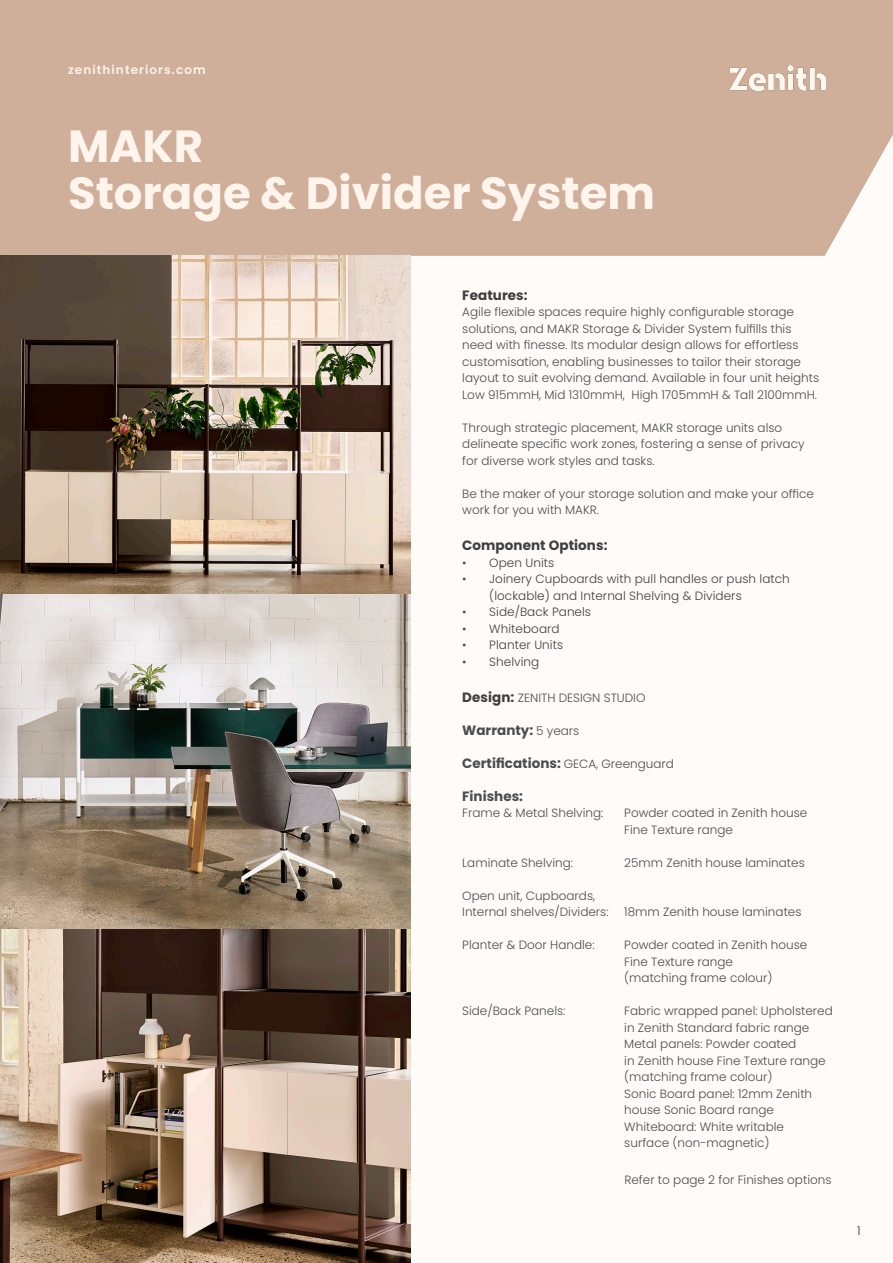
<style>
.page{position:relative;width:893px;height:1263px;background:#fffbf8}
.page>*{position:absolute;margin:0;border:0;box-sizing:border-box;transform-origin:0 0}
.PRODUCT_NAME{font:700 45px "Poppins";color:#fff5ed}
.COPY{font:700 13.5px "Poppins";color:#4b4c4d}
.COPY-2{font:700 13.5px "Poppins";letter-spacing:.005em;color:#3e3e3f}
.COPY-3{font:300 12px/16.5px "Poppins";color:#4b4c4d}
.t1{font:300 12px/16.5px "Poppins";letter-spacing:.005em;color:#3e3e3f}
.WEBSITE_TOP_LEFT{font:600 12px "Poppins";letter-spacing:.09em;color:#fdf3eb}
.t2{font:300 12px "Poppins";color:#312f30}
.s1{color:#4b4c4d}
.s2{font-weight:700;font-size:13.5px;color:#3e3e3f}
.s3{font-weight:300;font-size:12px}
</style>
<div class="page">
<div style="left:0;top:0;width:893px;height:256px;background:#cfae9a"></div>
<img style="left:729px;top:65px;width:96px;height:26px">
<img style="left:0;top:256px;width:411px;height:1007px">
<p class="WEBSITE_TOP_LEFT" style="left:68px;top:63px;width:139px">zenithinteriors.com</p>
<p class="PRODUCT_NAME" style="left:68px;top:120px;width:137px">MAKR</p>
<p class="PRODUCT_NAME" style="left:68px;top:167px;width:589px">Storage &amp; Divider System</p>
<p class="COPY-2" style="left:462px;top:287px;width:67px">Features:</p>
<p class="COPY-3" style="left:462px;top:304px;width:340px">Agile flexible spaces require highly configurable storage solutions, and MAKR Storage &amp; Divider System fulfills this need with finesse. Its modular design allows for effortless customisation, enabling businesses to tailor their storage</p>
<p class="COPY-3" style="left:462px;top:370px;width:358px">layout to suit evolving demand. Available in four unit heights<br>Low 915mmH, Mid 1310mmH, High 1705mmH &amp; Tall 2100mmH.</p>
<p class="COPY-3" style="left:462px;top:419px;width:322px">Through strategic placement, MAKR storage units also</p>
<p class="COPY-3" style="left:462px;top:436px;width:344px">delineate specific work zones, fostering a sense of privacy</p>
<p class="COPY-3" style="left:462px;top:452px;width:194px">for diverse work styles and tasks.</p>
<p class="COPY-3" style="left:462px;top:485px;width:353px">Be the maker of your storage solution and make your office work for you with MAKR.</p>
<p class="COPY-2" style="left:462px;top:537px;width:147px">Component Options:</p>
<p class="t1" style="left:462px;top:554px;width:94px"><span class="s1">•</span> Open Units</p>
<p class="t1" style="left:489px;top:571px;width:302px;text-indent:-27px"><span class="s1">•</span> Joinery Cupboards with pull handles or push latch (lockable) and Internal Shelving &amp; Dividers</p>
<p class="t1" style="left:462px;top:604px;width:130px"><span class="s1">•</span> Side/Back Panels</p>
<p class="t1" style="left:462px;top:620px;width:99px"><span class="s1">•</span> Whiteboard</p>
<p class="t1" style="left:462px;top:637px;width:102px"><span class="s1">•</span> Planter Units</p>
<p class="t1" style="left:462px;top:653px;width:79px"><span class="s1">•</span> Shelving</p>
<p class="COPY-3" style="left:462px;top:689px;width:185px"><span class="s2">Design:</span> ZENITH DESIGN STUDIO</p>
<p class="COPY" style="left:462px;top:722px;width:119px">Warranty: <span class="s3">5 years</span></p>
<p class="COPY" style="left:462px;top:755px;width:213px">Certifications: <span class="s3">GECA, Greenguard</span></p>
<p class="COPY" style="left:462px;top:788px;width:62px">Finishes:</p>
<p class="COPY-3" style="left:462px;top:805px;width:143px">Frame &amp; Metal Shelving:</p>
<p class="COPY-3" style="left:624px;top:805px;width:185px">Powder coated in Zenith house<br>Fine Texture range</p>
<p class="COPY-3" style="left:462px;top:854px;width:112px">Laminate Shelving:</p>
<p class="COPY-3" style="left:624px;top:854px;width:182px">25mm Zenith house laminates</p>
<p class="COPY-3" style="left:462px;top:887px;width:148px">Open unit, Cupboards,<br>Internal shelves/Dividers:</p>
<p class="COPY-3" style="left:624px;top:904px;width:179px">18mm Zenith house laminates</p>
<p class="COPY-3" style="left:462px;top:937px;width:134px">Planter &amp; Door Handle:</p>
<p class="COPY-3" style="left:624px;top:937px;width:185px">Powder coated in Zenith house<br>Fine Texture range<br>(matching frame colour)</p>
<p class="COPY-3" style="left:462px;top:1003px;width:105px">Side/Back Panels:</p>
<p class="COPY-3" style="left:624px;top:1003px;width:210px">Fabric wrapped panel: Upholstered in Zenith Standard fabric range<br>Metal panels: Powder coated<br>in Zenith house Fine Texture range</p>
<p class="COPY-3" style="left:624px;top:1069px;width:150px">(matching frame colour)</p>
<p class="COPY-3" style="left:624px;top:1085px;width:189px">Sonic Board panel: 12mm Zenith house Sonic Board range<br>Whiteboard: White writable surface (non-magnetic)</p>
<p class="COPY-3" style="left:624px;top:1172px;width:209px">Refer to page 2 for Finishes options</p>
<p class="t2" style="left:857px;top:1224px;width:5px">1</p>
</div>
